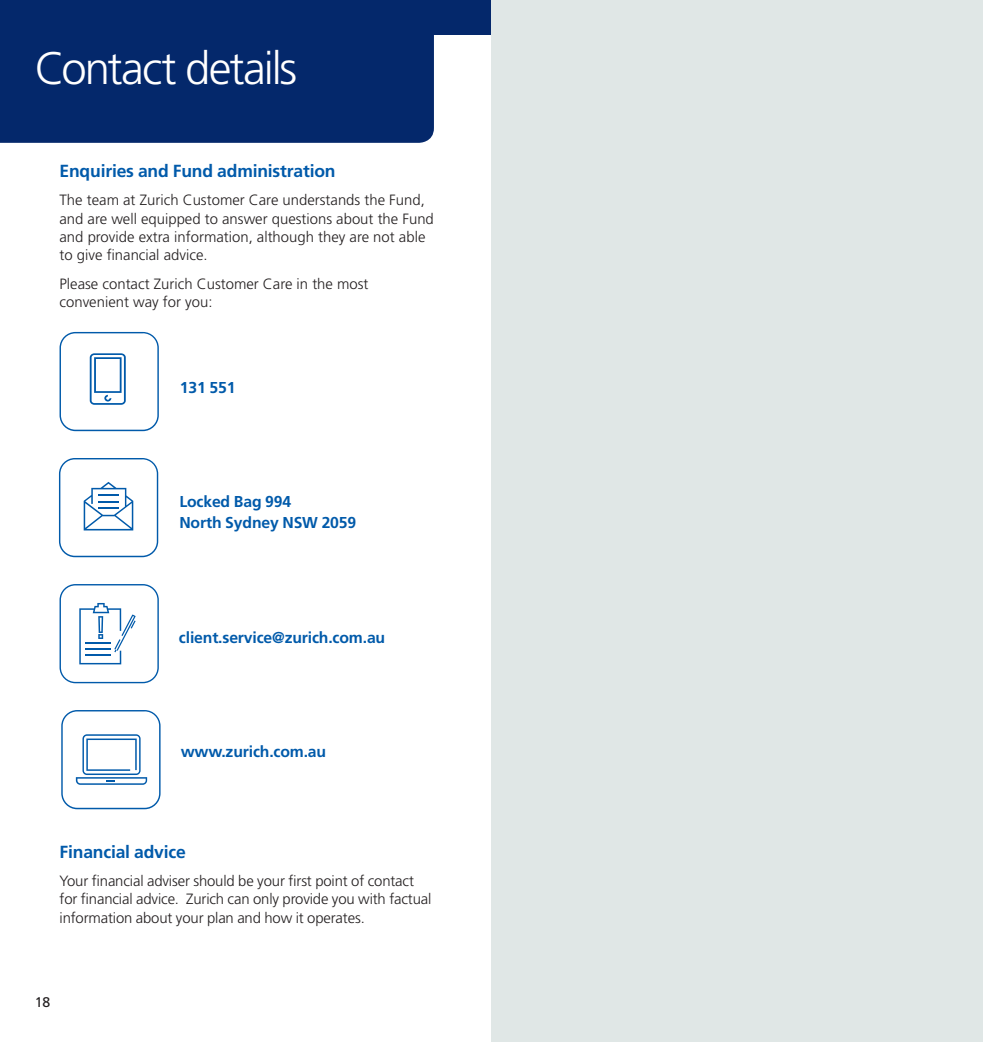
<style>
.page{position:relative;width:983px;height:1042px;background:#fff}
.page>*{position:absolute;margin:0;border:0;box-sizing:border-box;transform-origin:0 0}
._26_28_Frutiger_Ligh{font:300 45.5px "Frutiger LT Std";letter-spacing:-.045em;color:#fff}
.Sub_heading_10_12_Fr{font:700 17.5px "Frutiger LT Std";letter-spacing:-.01em;color:#015aaa}
._8_5_10_Frutiger_Lig{font:700 17.5px "Frutiger LT Std";letter-spacing:-.01em;color:#015aaa}
._10_12_Frutiger_Ligh{font:700 15.75px/21px "Frutiger LT Std";letter-spacing:-.01em;color:#015aaa}
.t1{font:300 14.88px/18.4px "Frutiger";color:#231f20}
._8_5_10_Frutiger_Lig-2{font:300 14.88px/18.4px "Frutiger LT Std";letter-spacing:-.01em;color:#231f20}
.t2{font:14px "Frutiger";color:#231f20}
</style>
<div class="page">
<svg style="left:59px;top:332px;width:100px;height:99px"></svg>
<svg style="left:59px;top:458px;width:99px;height:99px"></svg>
<hr style="left:98px;top:507px;width:21px;height:2px;background:#015aaa">
<svg style="left:59px;top:584px;width:100px;height:99px"></svg>
<svg style="left:61px;top:710px;width:99px;height:99px"></svg>
<div style="left:12px;top:0;width:479px;height:35px;background:#04286b"></div>
<div style="left:0;top:0;width:434px;height:143px;background:#04286b"></div>
<div style="left:491px;top:0;width:491px;height:1042px;background:#e0e7e6"></div>
<p class="_26_28_Frutiger_Ligh" style="left:35px;top:43px;width:264px">Contact details</p>
<p class="Sub_heading_10_12_Fr" style="left:59px;top:161px;width:277px">Enquiries and Fund administration</p>
<p class="t1" style="left:59px;top:191px;width:376px">The team at Zurich Customer Care understands the Fund, and are well equipped to answer questions about the Fund and provide extra information, although they are not able to give financial advice.</p>
<p class="t1" style="left:59px;top:275px;width:310px">Please contact Zurich Customer Care in the most convenient way for you:</p>
<p class="_10_12_Frutiger_Ligh" style="left:180px;top:377px;width:57px">131 551</p>
<p class="_10_12_Frutiger_Ligh" style="left:179px;top:491px;width:178px">Locked Bag 994<br>North Sydney NSW 2059</p>
<p class="_10_12_Frutiger_Ligh" style="left:179px;top:627px;width:208px">client.service@zurich.com.au</p>
<p class="_10_12_Frutiger_Ligh" style="left:181px;top:740px;width:147px">www.zurich.com.au</p>
<p class="_8_5_10_Frutiger_Lig" style="left:59px;top:841px;width:128px">Financial advice</p>
<p class="_8_5_10_Frutiger_Lig-2" style="left:59px;top:872px;width:373px">Your financial adviser should be your first point of contact for financial advice. Zurich can only provide you with factual information about your plan and how it operates.</p>
<p class="t2" style="left:35px;top:993px;width:17px">18</p>
</div>
